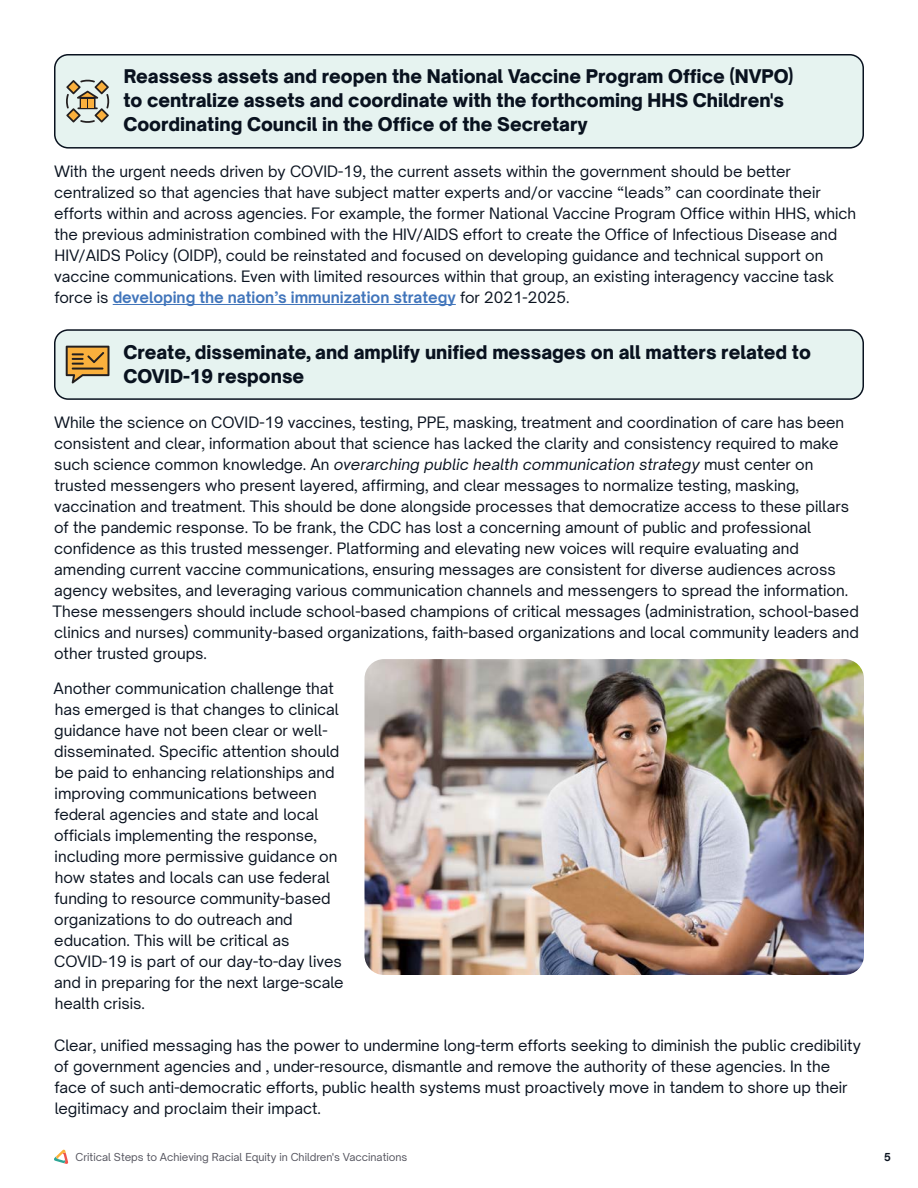
<style>
.page{position:relative;width:918px;height:1188px;background:#fff}
.page>*{position:absolute;margin:0;border:0;box-sizing:border-box;transform-origin:0 0}
.t1{font:900 18px/24px "Open Sauce Sans";color:#09121f}
.t2{font:15px/21px "Open Sauce Sans";color:#09121f}
.t3{font:10.5px "Open Sauce Sans";color:#54545e}
.t4{font:700 10.5px "Open Sauce Sans";color:#09121f}
.s1{font-weight:700;color:#4175bb}
.s2{font-style:italic}
</style>
<div class="page">
<svg style="left:54px;top:1149px;width:14px;height:15px"></svg>
<div style="left:55px;top:330px;width:808px;height:69px;background:#e6f3f0;border-radius:14px"></div>
<div style="left:54px;top:329px;width:810px;height:71px;border:2px solid #09121f;border-radius:14px"></div>
<hr style="left:113px;top:304px;width:343px;height:1px;background:#4175bb">
<div style="left:55px;top:55px;width:808px;height:93px;background:#e6f3f0;border-radius:14px"></div>
<div style="left:54px;top:54px;width:810px;height:95px;border:2px solid #09121f;border-radius:14px"></div>
<img style="left:364px;top:659px;width:500px;height:316px">
<svg style="left:66px;top:79px;width:44px;height:44px"></svg>
<svg style="left:66px;top:346px;width:43px;height:38px"></svg>
<p class="t1" style="left:123px;top:64px;width:672px">Reassess assets and reopen the National Vaccine Program Office (NVPO) to centralize assets and coordinate with the forthcoming HHS Children's<br>Coordinating Council in the Office of the Secretary</p>
<p class="t2" style="left:54px;top:161px;width:804px">With the urgent needs driven by COVID-19, the current assets within the government should be better centralized so that agencies that have subject matter experts and/or vaccine “leads” can coordinate their efforts within and across agencies. For example, the former National Vaccine Program Office within HHS, which the previous administration combined with the HIV/AIDS effort to create the Office of Infectious Disease and HIV/AIDS Policy (OIDP), could be reinstated and focused on developing guidance and technical support on vaccine communications. Even with limited resources within that group, an existing interagency vaccine task force is <span class="s1">developing the nation’s immunization strategy</span> for 2021-2025.</p>
<p class="t1" style="left:123px;top:340px;width:689px">Create, disseminate, and amplify unified messages on all matters related to<br>COVID-19 response</p>
<p class="t2" style="left:52px;top:412px;width:808px">While the science on COVID-19 vaccines, testing, PPE, masking, treatment and coordination of care has been consistent and clear, information about that science has lacked the clarity and consistency required to make such science common knowledge. An <span class="s2">overarching public health communication strategy</span> must center on trusted messengers who present layered, affirming, and clear messages to normalize testing, masking, vaccination and treatment. This should be done alongside processes that democratize access to these pillars of the pandemic response. To be frank, the CDC has lost a concerning amount of public and professional confidence as this trusted messenger. Platforming and elevating new voices will require evaluating and amending current vaccine communications, ensuring messages are consistent for diverse audiences across agency websites, and leveraging various communication channels and messengers to spread the information.<br>These messengers should include school-based champions of critical messages (administration, school-based clinics and nurses) community-based organizations, faith-based organizations and local community leaders and other trusted groups.</p>
<p class="t2" style="left:54px;top:677px;width:292px">Another communication challenge that has emerged is that changes to clinical guidance have not been clear or well&shy;disseminated. Specific attention should be paid to enhancing relationships and improving communications between federal agencies and state and local officials implementing the response, including more permissive guidance on how states and locals can use federal funding to resource community-based organizations to do outreach and education. This will be critical as COVID-19 is part of our day-to-day lives and in preparing for the next large-scale health crisis.</p>
<p class="t2" style="left:54px;top:1034px;width:808px">Clear, unified messaging has the power to undermine long-term efforts seeking to diminish the public credibility of government agencies and , under-resource, dismantle and remove the authority of these agencies. In the face of such anti-democratic efforts, public health systems must proactively move in tandem to shore up their legitimacy and proclaim their impact.</p>
<p class="t3" style="left:76px;top:1150px;width:333px">Critical Steps to Achieving Racial Equity in Children's Vaccinations</p>
<p class="t4" style="left:884px;top:1150px;width:8px">5</p>
</div>
